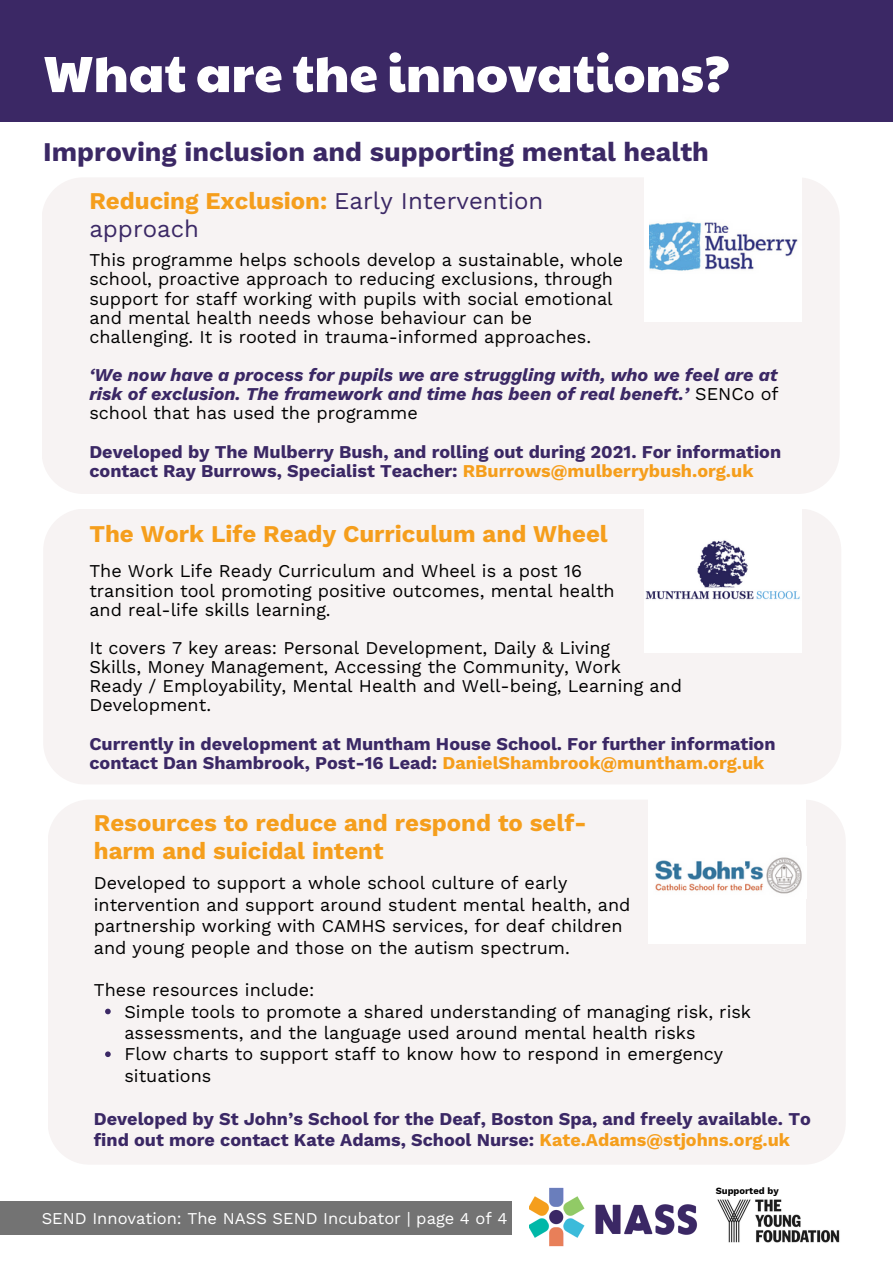
<style>
.page{position:relative;width:893px;height:1264px;background:#fff}
.page>*{position:absolute;margin:0;border:0;box-sizing:border-box;transform-origin:0 0}
.t1{font:51px "Paytone One";color:#fff}
.t2{font:700 27px "Work Sans";color:#3b2865}
.t3{font:700 24px/28.2px "Work Sans";color:#f59e1c}
.t4{font:24px/28.2px "Work Sans";color:#3b2865}
.t5{font:18px/19.2px "Work Sans";color:#000}
.t6{font:700 18px/21.3px "Work Sans";color:#3b2865}
.t7{font:italic 700 18px/38.2px "Work Sans";color:#3b2865}
.t8{font:16.5px "Work Sans";color:#fff}
.t9{font:700 9.45px "Work Sans";color:#000}
.s1{font-weight:700;color:#f59e1c}
.s2{font-weight:400;font-style:normal;color:#000}
.s3{color:#f59e1c}
</style>
<div class="page">
<div style="left:0;top:1201px;width:512px;height:34px;background:#737373"></div>
<img style="left:717px;top:1199px;width:123px;height:43px">
<img style="left:529px;top:1187px;width:169px;height:60px">
<div style="left:0;top:0;width:892px;height:122px;background:#3b2865"></div>
<div style="left:42px;top:178px;width:797px;height:316px;background:#f7f3f3"></div>
<div style="left:644px;top:177px;width:157px;height:145px;background:#fff"></div>
<div style="left:48px;top:800px;width:797px;height:364px;background:#f7f3f3"></div>
<svg style="left:105px;top:1008px;width:6px;height:6px"></svg>
<svg style="left:105px;top:1051px;width:6px;height:6px"></svg>
<div style="left:648px;top:799px;width:157px;height:144px;background:#fff"></div>
<img style="left:649px;top:221px;width:149px;height:50px">
<div style="left:44px;top:509px;width:797px;height:275px;background:#f7f3f3"></div>
<div style="left:644px;top:508px;width:157px;height:145px;background:#fff"></div>
<img style="left:645px;top:540px;width:155px;height:60px">
<img style="left:655px;top:846px;width:151px;height:52px">
<h6 class="t1" style="left:43px;top:35px;width:688px">What are the innovations?</h6>
<p class="t2" style="left:43px;top:136px;width:667px">Improving inclusion and supporting mental health</p>
<p class="t4" style="left:89px;top:186px;width:455px"><span class="s1">Reducing Exclusion:</span> Early Intervention approach</p>
<h6 class="t5" style="left:89px;top:250px;width:535px">This programme helps schools develop a sustainable, whole school, proactive approach to reducing exclusions, through support for staff working with pupils with social emotional and mental health needs whose behaviour can be</h6>
<h6 class="t7" style="left:89px;top:317px;width:689px"><span class="s2">challenging. It is rooted in trauma-informed approaches.<br></span>‘We now have a process for pupils we are struggling with, who we feel are at</h6>
<h6 class="t7" style="left:89px;top:384px;width:690px;line-height:19.2px">risk of exclusion. The framework and time has been of real beneft.’ <span class="s2">SENCo of school that has used the programme</span></h6>
<h6 class="t6" style="left:89px;top:441px;width:693px">Developed by The Mulberry Bush, and rolling out during 2021. For information</h6>
<p class="t6" style="left:89px;top:460px;width:665px">contact Ray Burrows, Specialist Teacher: <span class="s3">RBurrows@mulberrybush.org.uk</span></p>
<h5 class="t3" style="left:89px;top:519px;width:520px">The Work Life Ready Curriculum and Wheel</h5>
<h3 class="t5" style="left:89px;top:561px;width:527px">The Work Life Ready Curriculum and Wheel is a post 16 transition tool promoting positive outcomes, mental health and real-life skills learning.</h3>
<h6 class="t5" style="left:89px;top:638px;width:594px">It covers 7 key areas: Personal Development, Daily &amp; Living<br>Skills, Money Management, Accessing the Community, Work<br>Ready / Employability, Mental Health and Well-being, Learning and Development.</h6>
<h6 class="t6" style="left:89px;top:733px;width:687px;line-height:19.2px">Currently in development at Muntham House School. For further information contact Dan Shambrook, Post-16 Lead: <span class="s3">DanielShambrook@muntham.org.uk</span></h6>
<h3 class="t3" style="left:94px;top:808px;width:494px">Resources to reduce and respond to self&shy;harm and suicidal intent</h3>
<p class="t5" style="left:94px;top:872px;width:538px;line-height:21.3px">Developed to support a whole school culture of early intervention and support around student mental health, and partnership working with CAMHS services, for deaf children and young people and those on the autism spectrum.</p>
<h4 class="t5" style="left:124px;top:979px;width:628px;line-height:21.3px;text-indent:-31px">These resources include:<br>Simple tools to promote a shared understanding of managing risk, risk assessments, and the language used around mental health risks</h4>
<h6 class="t5" style="left:124px;top:1043px;width:600px;line-height:21.3px">Flow charts to support staff to know how to respond in emergency situations</h6>
<h6 class="t6" style="left:94px;top:1107px;width:718px">Developed by St John’s School for the Deaf, Boston Spa, and freely available. To find out more contact Kate Adams, School Nurse: <span class="s3">Kate.Adams@stjohns.org.uk</span></h6>
<h5 class="t8" style="left:42px;top:1208px;width:467px">SEND Innovation: The NASS SEND Incubator | page 4 of 4</h5>
<h1 class="t9" style="left:715px;top:1185px;width:65px">Supported by</h1>
</div>
